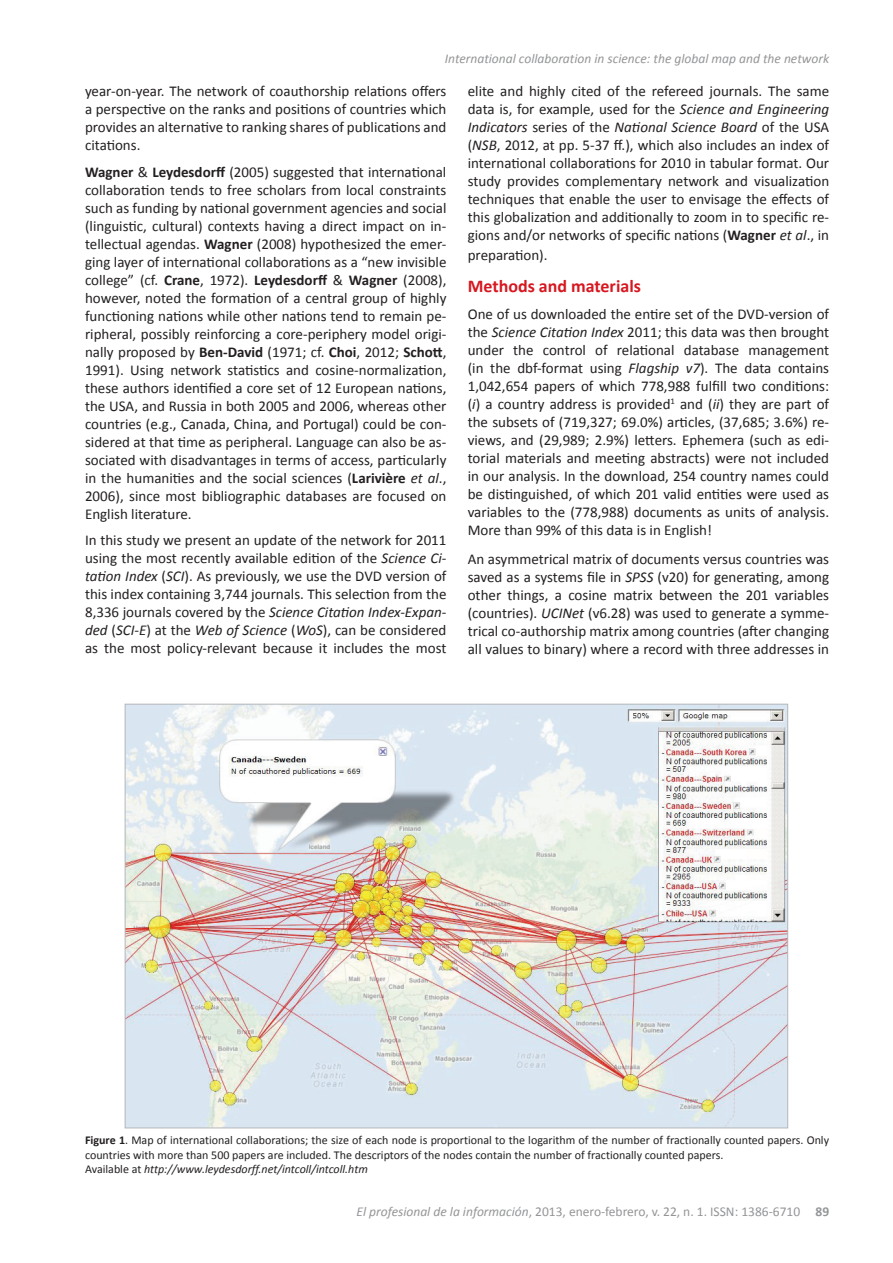
<style>
.page{position:relative;width:893px;height:1263px;background:#fff}
.page>*{position:absolute;margin:0;border:0;box-sizing:border-box;transform-origin:0 0}
.t1{font:700 18px "Calibri";color:#d7171f}
.t2{font:15px/18px "Calibri";color:#231f20;text-align:justify}
.t3{font:13.5px "Calibri";color:#939598}
.t4{font:italic 13.5px "Calibri";color:#939598}
.t5{font:12px/14.4px "Calibri";color:#231f20}
.s1{font-weight:700}
.s2{font-style:italic}
</style>
<div class="page">
<img style="left:127px;top:706px;width:659px;height:420px">
<p class="t4" style="left:445px;top:50px;width:386px">International collaboration in science: the global map and the network</p>
<p class="t2" style="left:85px;top:82px;width:363px">year-on-year. The network of coauthorship relations offers a perspective on the ranks and positions of countries which provides an alternative to ranking shares of publications and citations.</p>
<p class="t2" style="left:85px;top:163px;width:363px"><span class="s1">Wagner</span> &amp; <span class="s1">Leydesdorff</span> (2005) suggested that international collaboration tends to free scholars from local constraints such as funding by national government agencies and social (linguistic, cultural) contexts having a direct impact on in&shy;tellectual agendas. <span class="s1">Wagner</span> (2008) hypothesized the emer&shy;ging layer of international collaborations as a “new invisible college” (cf. <span class="s1">Crane</span>, 1972). <span class="s1">Leydesdorff</span> &amp; <span class="s1">Wagner</span> (2008), however, noted the formation of a central group of highly functioning nations while other nations tend to remain pe&shy;ripheral, possibly reinforcing a core-periphery model origi&shy;nally proposed by <span class="s1">Ben-David</span> (1971; cf. <span class="s1">Choi</span>, 2012; <span class="s1">Schott</span>, 1991). Using network statistics and cosine-normalization, these authors identified a core set of 12 European nations, the USA, and Russia in both 2005 and 2006, whereas other countries (e.g., Canada, China, and Portugal) could be con&shy;sidered at that time as peripheral. Language can also be as&shy;sociated with disadvantages in terms of access, particularly in the humanities and the social sciences (<span class="s1">Larivière</span> <span class="s2">et al</span>., 2006), since most bibliographic databases are focused on English literature.</p>
<p class="t2" style="left:85px;top:531px;width:363px">In this study we present an update of the network for 2011 using the most recently available edition of the <span class="s2">Science Ci&shy;tation Index</span> (<span class="s2">SCI</span>). As previously, we use the DVD version of this index containing 3,744 journals. This selection from the 8,336 journals covered by the <span class="s2">Science Citation Index-Expan&shy;ded</span> (<span class="s2">SCI-E</span>) at the <span class="s2">Web of Science</span> (<span class="s2">WoS</span>), can be considered as the most policy-relevant because it includes the most</p>
<p class="t2" style="left:468px;top:82px;width:363px">elite and highly cited of the refereed journals. The same data is, for example, used for the <span class="s2">Science and Engineering Indicators</span> series of the <span class="s2">National Science Board</span> of the USA (<span class="s2">NSB</span>, 2012, at pp. 5-37 ff.), which also includes an index of international collaborations for 2010 in tabular format. Our study provides complementary network and visualization techniques that enable the user to envisage the effects of this globalization and additionally to zoom in to specific re&shy;gions and/or networks of specific nations (<span class="s1">Wagner</span> <span class="s2">et al</span>., in</p>
<p class="t2" style="left:468px;top:246px;width:81px">preparation).</p>
<p class="t1" style="left:468px;top:275px;width:175px">Methods and materials</p>
<p class="t2" style="left:468px;top:305px;width:363px">One of us downloaded the entire set of the DVD-version of the <span class="s2">Science Citation Index</span> 2011; this data was then brought under the control of relational database management (in the dbf-format using <span class="s2">Flagship v7</span>). The data contains 1,042,654 papers of which 778,988 fulfill two conditions: (<span class="s2">i</span>) a country address is provided<sup>1</sup> and (<span class="s2">ii</span>) they are part of the subsets of (719,327; 69.0%) articles, (37,685; 3.6%) re&shy;views, and (29,989; 2.9%) letters. Ephemera (such as edi&shy;torial materials and meeting abstracts) were not included in our analysis. In the download, 254 country names could be distinguished, of which 201 valid entities were used as variables to the (778,988) documents as units of analysis.<br>More than 99% of this data is in English!</p>
<p class="t2" style="left:468px;top:550px;width:363px">An asymmetrical matrix of documents versus countries was saved as a systems file in <span class="s2">SPSS</span> (v20) for generating, among other things, a cosine matrix between the 201 variables (countries). <span class="s2">UCINet</span> (v6.28) was used to generate a symme&shy;trical co-authorship matrix among countries (after changing all values to binary) where a record with three addresses in</p>
<p class="t5" style="left:85px;top:1133px;width:746px"><span class="s1">Figure 1</span>. Map of international collaborations; the size of each node is proportional to the logarithm of the number of fractionally counted papers. Only countries with more than 500 papers are included. The descriptors of the nodes contain the number of fractionally counted papers.<br>Available at <span class="s2">http://www.leydesdorff.net/intcoll/intcoll.htm</span></p>
<p class="t3" style="left:357px;top:1203px;width:474px"><span class="s2">El profesional de la información</span>, 2013, enero-febrero, v. 22, n. 1. ISSN: 1386-6710 <span class="s1">89</span></p>
</div>
